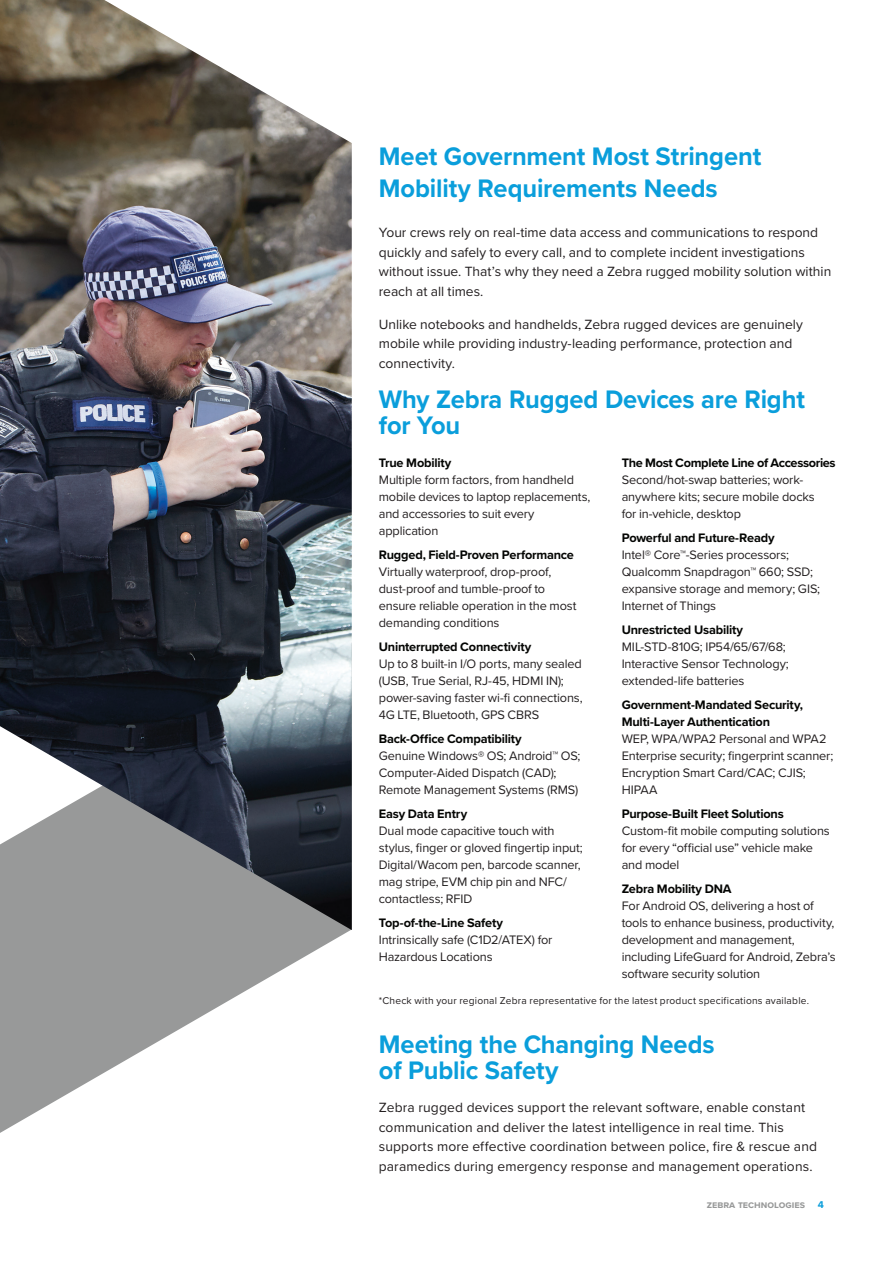
<style>
.page{position:relative;width:893px;height:1263px;background:#fff}
.page>*{position:absolute;margin:0;border:0;box-sizing:border-box;transform-origin:0 0}
.Heading{font:700 26.25px/32.1px "Proxima Nova";letter-spacing:-.005em;color:#0a9edb}
.Subhead-1_after_Body{font:700 26.25px/26.2px "Proxima Nova";letter-spacing:-.005em;color:#0a9edb}
.Body{font:13.8px/19.6px "Proxima Nova";color:#231f20}
.Body_before_Bullets{font:12.75px/17px "Proxima Nova";letter-spacing:-.01em;color:#231f20}
.Subhead-2{font:700 12.75px "Proxima Nova";letter-spacing:-.015em;color:#040503}
.Body-2{font:10.2px "Proxima Nova";letter-spacing:.02em;color:#231f20}
.t1{font:700 10.2px "Proxima Nova";color:#989999}
.t2{font:700 10.2px "Proxima Nova";color:#0a9edb}
.s1{font-weight:700;color:#040503}
</style>
<div class="page">
<svg style="left:0;top:930px;width:351px;height:203px"></svg>
<img style="left:0;top:0;width:352px;height:930px">
<p class="Heading" style="left:379px;top:140px;width:384px">Meet Government Most Stringent<br>Mobility Requirements Needs</p>
<p class="Body" style="left:379px;top:222px;width:454px">Your crews rely on real-time data access and communications to respond quickly and safely to every call, and to complete incident investigations without issue. That’s why they need a Zebra rugged mobility solution within reach at all times.</p>
<p class="Body" style="left:379px;top:314px;width:426px">Unlike notebooks and handhelds, Zebra rugged devices are genuinely mobile while providing industry-leading performance, protection and connectivity.</p>
<p class="Subhead-1_after_Body" style="left:379px;top:386px;width:428px">Why Zebra Rugged Devices are Right for You</p>
<p class="Subhead-2" style="left:379px;top:453px;width:74px">True Mobility</p>
<p class="Body_before_Bullets" style="left:379px;top:471px;width:213px">Multiple form factors, from handheld mobile devices to laptop replacements, and accessories to suit every application</p>
<p class="Body_before_Bullets" style="left:379px;top:546px;width:199px"><span class="s1">Rugged, Field-Proven Performance<br></span>Virtually waterproof, drop-proof, dust-proof and tumble-proof to ensure reliable operation in the most demanding conditions</p>
<p class="Body_before_Bullets" style="left:379px;top:638px;width:205px"><span class="s1">Uninterrupted Connectivity<br></span>Up to 8 built-in I/O ports, many sealed (USB, True Serial, RJ-45, HDMI IN); power-saving faster wi-fi connections, 4G LTE, Bluetooth, GPS CBRS</p>
<p class="Body_before_Bullets" style="left:379px;top:730px;width:203px"><span class="s1">Back-Office Compatibility<br></span>Genuine Windows® OS; Android™ OS;<br>Computer-Aided Dispatch (CAD);<br>Remote Management Systems (RMS)</p>
<p class="Body_before_Bullets" style="left:379px;top:805px;width:206px"><span class="s1">Easy Data Entry<br></span>Dual mode capacitive touch with stylus, finger or gloved fingertip input;<br>Digital/Wacom pen, barcode scanner, mag stripe, EVM chip pin and NFC/ contactless; RFID</p>
<p class="Body_before_Bullets" style="left:379px;top:914px;width:175px"><span class="s1">Top-of-the-Line Safety<br></span>Intrinsically safe (C1D2/ATEX) for<br>Hazardous Locations</p>
<p class="Body_before_Bullets" style="left:622px;top:454px;width:215px"><span class="s1">The Most Complete Line of Accessories </span>Second/hot-swap batteries; work&shy;anywhere kits; secure mobile docks<br>for in-vehicle, desktop</p>
<p class="Body_before_Bullets" style="left:622px;top:529px;width:200px"><span class="s1">Powerful and Future-Ready<br></span>Intel® Core™-Series processors;<br>Qualcomm Snapdragon™ 660; SSD; expansive storage and memory; GIS;<br>Internet of Things</p>
<p class="Body_before_Bullets" style="left:622px;top:621px;width:169px"><span class="s1">Unrestricted Usability<br></span>MIL-STD-810G; IP54/65/67/68;<br>Interactive Sensor Technology; extended-life batteries</p>
<p class="Body_before_Bullets" style="left:622px;top:696px;width:213px"><span class="s1">Government-Mandated Security,<br>Multi-Layer Authentication<br></span>WEP, WPA/WPA2 Personal and WPA2<br>Enterprise security; fingerprint scanner;<br>Encryption Smart Card/CAC; CJIS;<br>HIPAA</p>
<p class="Body_before_Bullets" style="left:622px;top:805px;width:210px"><span class="s1">Purpose-Built Fleet Solutions<br></span>Custom-fit mobile computing solutions for every “official use” vehicle make and model</p>
<p class="Body_before_Bullets" style="left:622px;top:880px;width:216px"><span class="s1">Zebra Mobility DNA<br></span>For Android OS, delivering a host of tools to enhance business, productivity, development and management, including LifeGuard for Android, Zebra’s software security solution</p>
<p class="Body-2" style="left:379px;top:993px;width:432px">*Check with your regional Zebra representative for the latest product specifications available.</p>
<p class="Heading" style="left:379px;top:1030px;width:337px;line-height:26.2px">Meeting the Changing Needs of Public Safety</p>
<p class="Body" style="left:379px;top:1097px;width:440px">Zebra rugged devices support the relevant software, enable constant communication and deliver the latest intelligence in real time. This supports more effective coordination between police, fire &amp; rescue and paramedics during emergency response and management operations.</p>
<p class="t1" style="left:707px;top:1197px;width:100px">zebra technologies</p>
<p class="t2" style="left:818px;top:1197px;width:8px">4</p>
</div>
